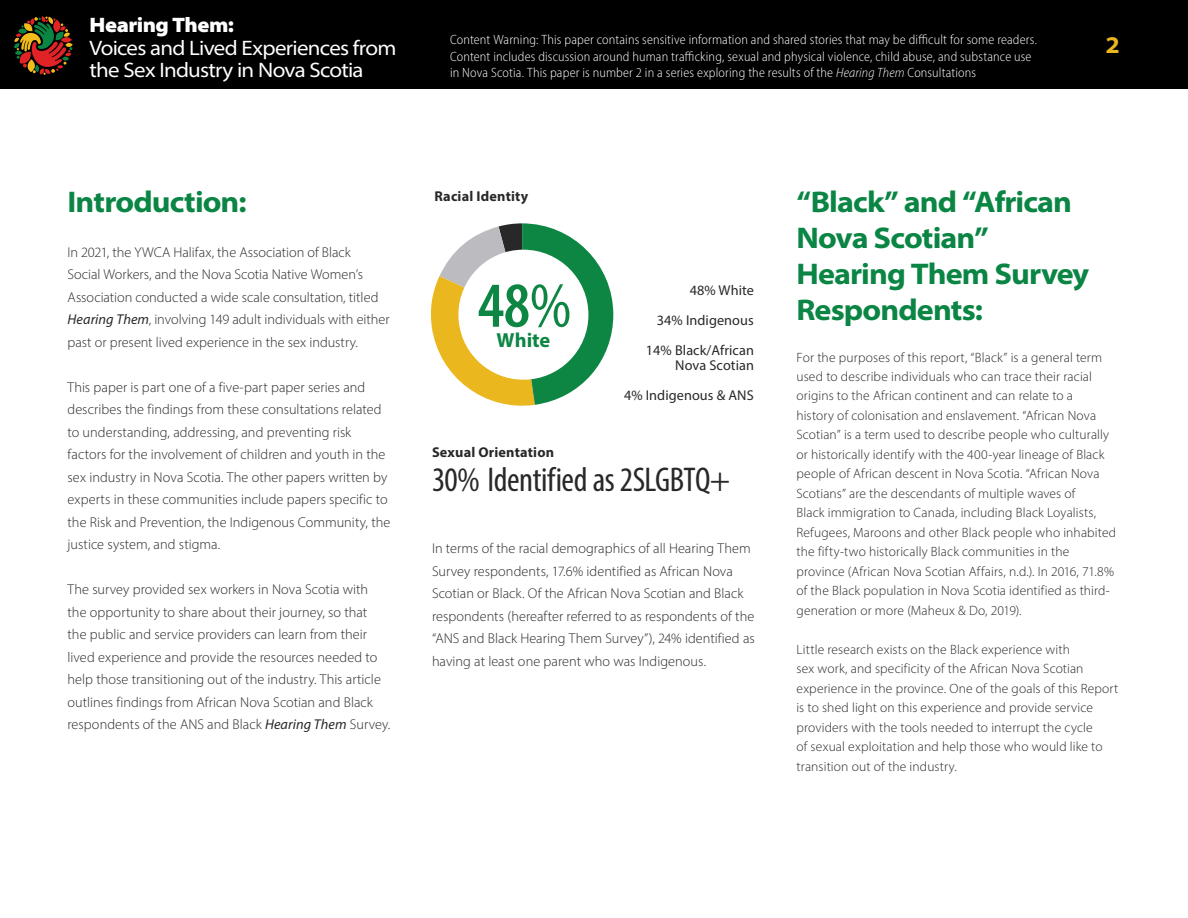
<style>
.page{position:relative;width:1188px;height:918px;background:#fff}
.page>*{position:absolute;margin:0;border:0;box-sizing:border-box;transform-origin:0 0}
.t1{font:600 condensed 64.5px "Myriad Pro";color:#0d8543}
.t2{font:condensed 34.5px "Myriad Pro";letter-spacing:-.015em;color:#292829}
.t3{font:700 semi-expanded 30px/36px "Myriad Pro";letter-spacing:-.03em;color:#0a8544}
.t4{font:700 semi-expanded 24px "Myriad Pro";color:#eab61f}
.t5{font:semi-expanded 21px/22.5px "Myriad Pro";letter-spacing:-.035em;color:#fff}
.t6{font:900 semi-expanded 21px "Myriad Pro";letter-spacing:-.025em;color:#fff}
.t7{font:700 20.4px "Myriad Pro";color:#0d8543}
.t8{font:300 14.25px/22.5px "Myriad Pro";letter-spacing:.005em;color:#292829}
.t9{font:14.25px/30px "Myriad Pro";letter-spacing:.005em;color:#292829;text-align:right}
.t10{font:700 14.25px "Myriad Pro";letter-spacing:.015em;color:#292829}
.t11{font:300 13.5px/19.5px "Myriad Pro";letter-spacing:.01em;color:#292829}
.t12{font:300 semi-condensed 13.5px/16.5px "Myriad Pro";letter-spacing:.01em;color:#fff}
.s1{font-style:italic}
.s2{font-weight:400;font-style:italic}
.s3{font-weight:400}
</style>
<div class="page">
<div style="left:0;top:0;width:1188px;height:89px;background:#000"></div>
<svg style="left:14px;top:16px;width:59px;height:59px"></svg>
<svg style="left:431px;top:223px;width:182px;height:183px"></svg>
<div style="left:458px;top:250px;width:130px;height:130px;background:#fff;border-radius:50%"></div>
<h3 class="t6" style="left:90px;top:11px;width:146px">Hearing Them:</h3>
<h3 class="t5" style="left:90px;top:36px;width:308px">Voices and Lived Experiences from the Sex Industry in Nova Scotia</h3>
<p class="t12" style="left:450px;top:32px;width:589px">Content Warning: This paper contains sensitive information and shared stories that may be difficult for some readers.<br>Content includes discussion around human trafficking, sexual and physical violence, child abuse, and substance use in Nova Scotia. This paper is number 2 in a series exploring the results of the <span class="s1">Hearing Them</span> Consultations</p>
<h3 class="t4" style="left:1105px;top:29px;width:16px">2</h3>
<h3 class="t3" style="left:68px;top:182px;width:180px">Introduction:</h3>
<p class="t8" style="left:68px;top:240px;width:324px">In 2021, the YWCA Halifax, the Association of Black<br>Social Workers, and the Nova Scotia Native Women’s Association conducted a wide scale consultation, titled <span class="s2">Hearing Them</span>, involving 149 adult individuals with either past or present lived experience in the sex industry.</p>
<p class="t8" style="left:68px;top:375px;width:324px">This paper is part one of a five-part paper series and describes the findings from these consultations related to understanding, addressing, and preventing risk factors for the involvement of children and youth in the sex industry in Nova Scotia. The other papers written by experts in these communities include papers specific to the Risk and Prevention, the Indigenous Community, the justice system, and stigma.</p>
<p class="t8" style="left:68px;top:578px;width:324px">The survey provided sex workers in Nova Scotia with the opportunity to share about their journey, so that<br>the public and service providers can learn from their lived experience and provide the resources needed to help those transitioning out of the industry. This article outlines findings from African Nova Scotian and Black respondents of the ANS and Black <span class="s2">Hearing Them</span> Survey.</p>
<p class="t10" style="left:435px;top:187px;width:95px">Racial Identity</p>
<h1 class="t1" style="left:478px;top:266px;width:95px">48<span class="s3">%</span></h1>
<h3 class="t7" style="left:497px;top:327px;width:55px">White</h3>
<p class="t9" style="left:646px;top:275px;width:110px">48% White<br>34% Indigenous<br>14% Black/African</p>
<p class="t9" style="left:624px;top:350px;width:132px">Nova Scotian<br>4% Indigenous &amp; ANS</p>
<p class="t10" style="left:432px;top:443px;width:124px">Sexual Orientation</p>
<h2 class="t2" style="left:432px;top:459px;width:300px">30% Identified as 2SLGBTQ+</h2>
<p class="t8" style="left:432px;top:537px;width:324px">In terms of the racial demographics of all Hearing Them Survey respondents, 17.6% identified as African Nova Scotian or Black. Of the African Nova Scotian and Black respondents (hereafter referred to as respondents of the “ANS and Black Hearing Them Survey”), 24% identified as having at least one parent who was Indigenous.</p>
<h3 class="t3" style="left:796px;top:182px;width:294px">“Black” and “African<br>Nova Scotian”<br>Hearing Them Survey<br>Respondents:</h3>
<p class="t11" style="left:796px;top:347px;width:321px">For the purposes of this report, “Black” is a general term used to describe individuals who can trace their racial origins to the African continent and can relate to a<br>history of colonisation and enslavement. “African Nova Scotian” is a term used to describe people who culturally or historically identify with the 400-year lineage of Black people of African descent in Nova Scotia. “African Nova Scotians” are the descendants of multiple waves of<br>Black immigration to Canada, including Black Loyalists, Refugees, Maroons and other Black people who inhabited the fifty-two historically Black communities in the province (African Nova Scotian Affairs, n.d.). In 2016, 71.8% of the Black population in Nova Scotia identified as third&shy;generation or more (Maheux &amp; Do, 2019).</p>
<p class="t11" style="left:796px;top:640px;width:323px">Little research exists on the Black experience with<br>sex work, and specificity of the African Nova Scotian experience in the province. One of the goals of this Report is to shed light on this experience and provide service providers with the tools needed to interrupt the cycle<br>of sexual exploitation and help those who would like to transition out of the industry.</p>
</div>
